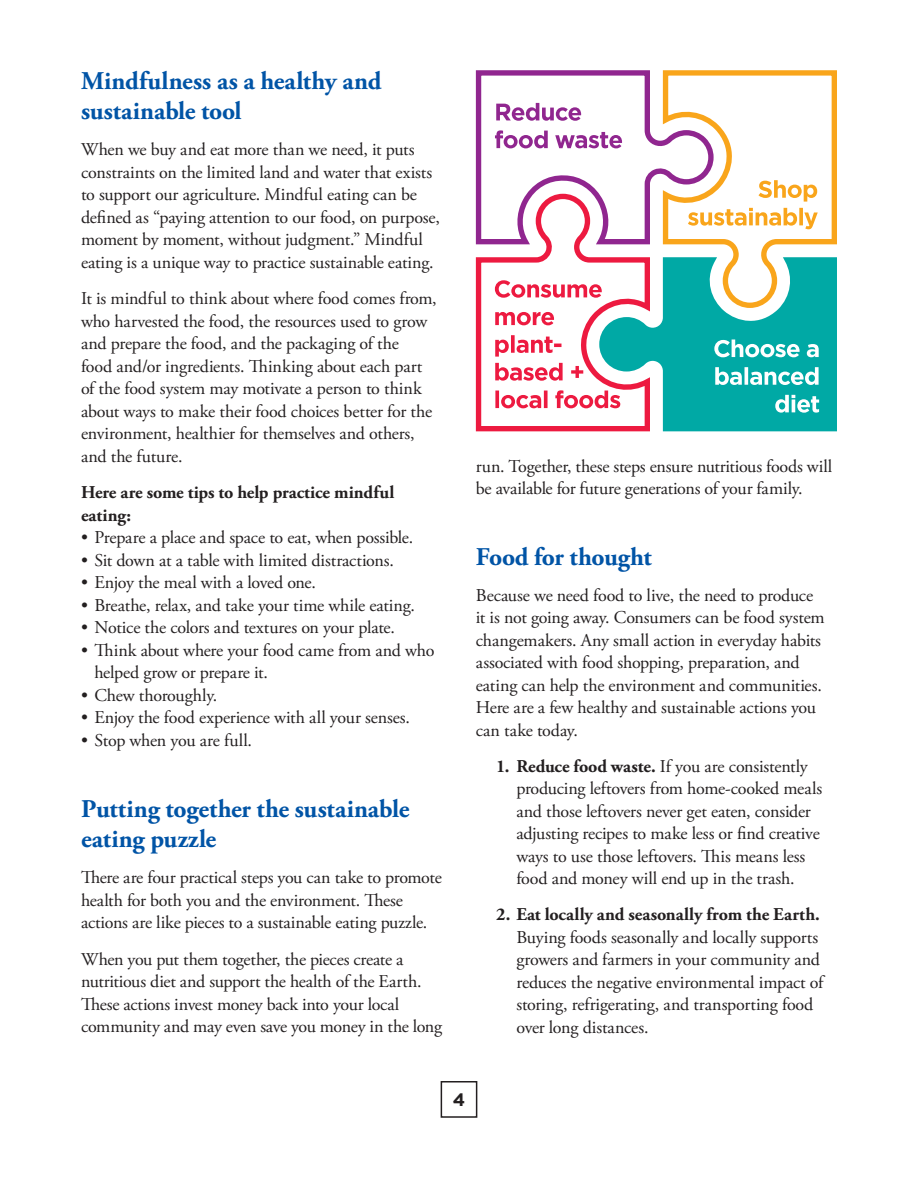
<style>
.page{position:relative;width:918px;height:1188px;background:#fff}
.page>*{position:absolute;margin:0;border:0;box-sizing:border-box;transform-origin:0 0}
.Heading_2{font:700 25.5px/30px "Adobe Garamond Pro";letter-spacing:-.005em;color:#0154a6}
.Body{font:18px/22.5px "Adobe Garamond Pro";letter-spacing:-.01em;color:#231f20}
.Body-2{font:700 18px/22.5px "Adobe Garamond Pro";letter-spacing:-.005em;color:#231f20}
.t1{font:700 18px "Gotham";color:#231f20}
.s1{font-weight:700}
</style>
<div class="page">
<svg style="left:440px;top:1081px;width:38px;height:37px"></svg>
<svg style="left:730px;top:70px;width:107px;height:185px"></svg>
<svg style="left:475px;top:247px;width:108px;height:185px"></svg>
<svg style="left:495px;top:255px;width:342px;height:177px"></svg>
<svg style="left:475px;top:70px;width:343px;height:177px"></svg>
<p class="Heading_2" style="left:81px;top:66px;width:302px">Mindfulness as a healthy and sustainable tool</p>
<p class="Body" style="left:81px;top:139px;width:361px">When we buy and eat more than we need, it puts constraints on the limited land and water that exists to support our agriculture. Mindful eating can be defined as “paying attention to our food, on purpose, moment by moment, without judgment.” Mindful eating is a unique way to practice sustainable eating.</p>
<p class="Body" style="left:81px;top:288px;width:357px">It is mindful to think about where food comes from, who harvested the food, the resources used to grow and prepare the food, and the packaging of the<br>food and/or ingredients. Thinking about each part of the food system may motivate a person to think about ways to make their food choices better for the environment, healthier for themselves and others, and the future.</p>
<p class="Body-2" style="left:81px;top:482px;width:315px">Here are some tips to help practice mindful eating:</p>
<p class="Body" style="left:81px;top:527px;width:334px">• Prepare a place and space to eat, when possible.</p>
<p class="Body" style="left:81px;top:550px;width:314px">• Sit down at a table with limited distractions.</p>
<p class="Body" style="left:81px;top:572px;width:237px">• Enjoy the meal with a loved one.</p>
<p class="Body" style="left:81px;top:595px;width:335px">• Breathe, relax, and take your time while eating.</p>
<p class="Body" style="left:81px;top:617px;width:315px">• Notice the colors and textures on your plate.</p>
<p class="Body" style="left:94px;top:640px;width:342px;text-indent:-14px">• Think about where your food came from and who helped grow or prepare it.</p>
<p class="Body" style="left:81px;top:685px;width:138px">• Chew thoroughly.</p>
<p class="Body" style="left:81px;top:707px;width:330px">• Enjoy the food experience with all your senses.</p>
<p class="Body" style="left:81px;top:730px;width:173px">• Stop when you are full.</p>
<p class="Heading_2" style="left:81px;top:794px;width:330px">Putting together the sustainable eating puzzle</p>
<p class="Body" style="left:81px;top:867px;width:362px">There are four practical steps you can take to promote health for both you and the environment. These actions are like pieces to a sustainable eating puzzle.</p>
<p class="Body" style="left:81px;top:949px;width:363px">When you put them together, the pieces create a nutritious diet and support the health of the Earth.<br>These actions invest money back into your local community and may even save you money in the long</p>
<p class="Body" style="left:476px;top:455px;width:358px">run. Together, these steps ensure nutritious foods will be available for future generations of your family.</p>
<p class="Heading_2" style="left:476px;top:542px;width:177px">Food for thought</p>
<p class="Body" style="left:476px;top:584px;width:350px">Because we need food to live, the need to produce it is not going away. Consumers can be food system changemakers. Any small action in everyday habits associated with food shopping, preparation, and eating can help the environment and communities.<br>Here are a few healthy and sustainable actions you can take today.</p>
<p class="Body" style="left:516px;top:755px;width:307px;text-indent:-20px"><span class="s1">1. Reduce food waste.</span> If you are consistently producing leftovers from home-cooked meals and those leftovers never get eaten, consider adjusting recipes to make less or find creative ways to use those leftovers. This means less food and money will end up in the trash.</p>
<p class="Body" style="left:516px;top:904px;width:309px;text-indent:-20px"><span class="s1">2. Eat locally and seasonally from the Earth.<br></span>Buying foods seasonally and locally supports growers and farmers in your community and reduces the negative environmental impact of storing, refrigerating, and transporting food over long distances.</p>
<p class="t1" style="left:453px;top:1087px;width:14px">4</p>
</div>
